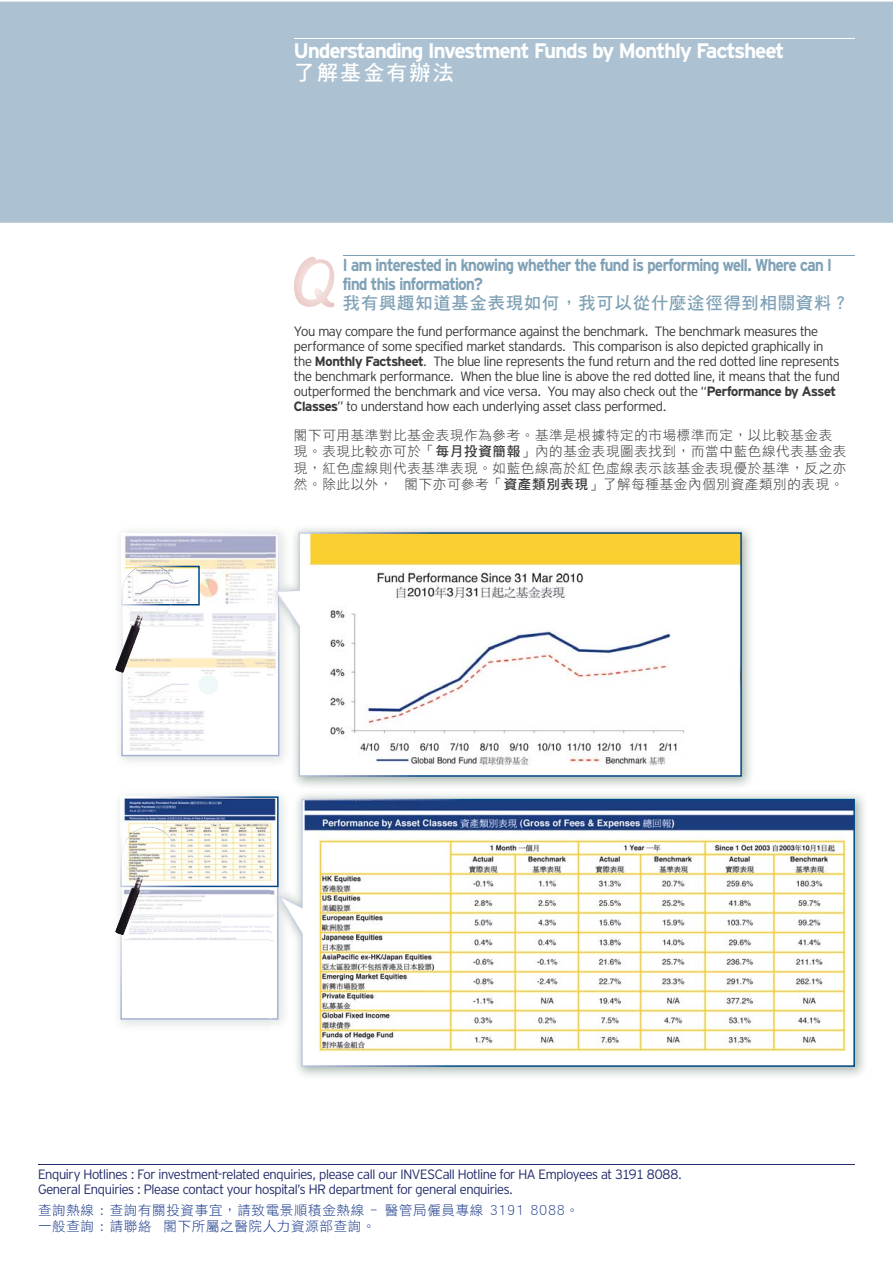
<style>
.page{position:relative;width:893px;height:1265px;background:#fff}
.page>*{position:absolute;margin:0;border:0;box-sizing:border-box;transform-origin:0 0}
.t1{font:700 21px "Interstate";letter-spacing:-.03em;color:#fff}
.t2{font:21px "DF Hei HK W7 B5 pc H";letter-spacing:.1em;color:#fff}
.t3{font:700 17.25px/18.6px "Interstate";letter-spacing:-.03em;color:#7fa1b6;scale:.9 1}
.t4{font:17.25px "DF Hei HK W7 B5 pc H";letter-spacing:.05em;color:#7fa1b6}
.t5{font:300 13.5px/15px "Interstate";letter-spacing:-.025em;color:#38393b}
.t6{font:300 13.5px/15px "Interstate";letter-spacing:-.025em;color:#252d6d}
.t7{font:13.5px/16.5px "DF Hei HK W3 B5 pc H";letter-spacing:.05em;color:#38393b}
.t8{font:13.5px/16.5px "DF Hei HK W3 B5 pc H";letter-spacing:.05em;color:#19398a}
.s1{font-weight:700}
.s2{font-family:"DF Hei HK W7 B5 pc H"}
</style>
<div class="page">
<div style="left:0;top:2px;width:892px;height:221px;background:#acc2d2"></div>
<hr style="left:294px;top:38px;width:560px;height:1px;background:#fff">
<hr style="left:343px;top:255px;width:511px;height:1px;background:#7fa1b6">
<img style="left:297px;top:794px;width:568px;height:282px">
<img style="left:271px;top:791px;width:15px;height:237px">
<svg style="left:277px;top:799px;width:577px;height:267px"></svg>
<img style="left:268px;top:527px;width:483px;height:260px">
<img style="left:268px;top:533px;width:7px;height:223px">
<svg style="left:275px;top:532px;width:466px;height:244px"></svg>
<svg style="left:121px;top:533px;width:147px;height:223px"></svg>
<svg style="left:120px;top:796px;width:158px;height:223px"></svg>
<img style="left:115px;top:564px;width:61px;height:109px">
<img style="left:115px;top:826px;width:61px;height:109px">
<svg style="left:294px;top:257px;width:40px;height:50px"></svg>
<hr style="left:38px;top:1163px;width:816px;height:1px;background:#252d6d">
<h1 class="t1" style="left:294px;top:43px;width:491px">Understanding Investment Funds by Monthly Factsheet</h1>
<h1 class="t2" style="left:294px;top:64px;width:161px">了解基金有辦法</h1>
<p class="t3" style="left:343px;top:258px;width:545px">I am interested in knowing whether the fund is performing well. Where can I find this information?</p>
<p class="t4" style="left:343px;top:296px;width:508px">我有興趣知道基金表現如何，我可以從什麼途徑得到相關資料？</p>
<p class="t5" style="left:294px;top:325px;width:547px">You may compare the fund performance against the benchmark. The benchmark measures the performance of some specified market standards. This comparison is also depicted graphically in the <span class="s1">Monthly Factsheet</span>. The blue line represents the fund return and the red dotted line represents the benchmark performance. When the blue line is above the red dotted line, it means that the fund outperformed the benchmark and vice versa. You may also check out the “<span class="s1">Performance by Asset Classes</span>” to understand how each underlying asset class performed.</p>
<p class="t7" style="left:294px;top:428px;width:554px">閣下可用基準對比基金表現作為參考。基準是根據特定的市場標準而定，以比較基金表現。表現比較亦可於「<span class="s2">每月投資簡報</span>」內的基金表現圖表找到，而當中藍色線代表基金表現，紅色虛線則代表基準表現。如藍色線高於紅色虛線表示該基金表現優於基準，反之亦然。除此以外， 閣下亦可參考「<span class="s2">資產類別表現</span>」了解每種基金內個別資產類別的表現。</p>
<p class="t6" style="left:38px;top:1168px;width:645px">Enquiry Hotlines : For investment-related enquiries, please call our INVESCall Hotline for HA Employees at 3191 8088.<br>General Enquiries : Please contact your hospital’s HR department for general enquiries.</p>
<p class="t8" style="left:38px;top:1203px;width:542px">查詢熱線 : 查詢有關投資事宜，請致電景順積金熱線 ﹣醫管局僱員專線 3191 8088。一般查詢 : 請聯絡 閣下所屬之醫院人力資源部查詢。</p>
</div>
